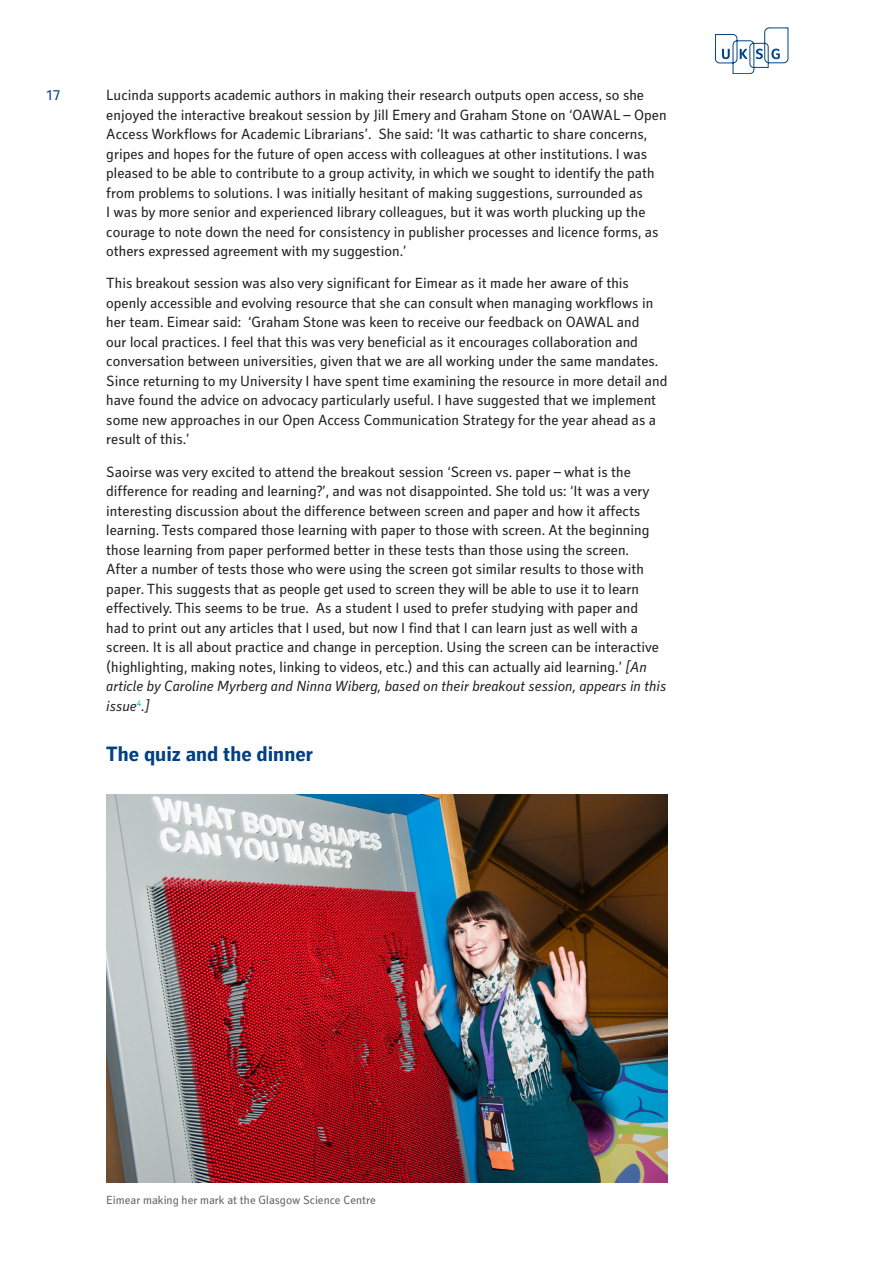
<style>
.page{position:relative;width:893px;height:1263px;background:#fff}
.page>*{position:absolute;margin:0;border:0;box-sizing:border-box;transform-origin:0 0}
.A-Style_Heading{font:700 21px "Secca Std";color:#014081}
.Body{font:15px/19.5px "Secca Std";color:#231f20}
.t1{font:15px "Secca Std";color:#014081}
.t2{font:12px "Secca Std";color:#636366}
.s1{font-style:italic}
</style>
<div class="page">
<svg style="left:715px;top:28px;width:73px;height:46px"></svg>
<img style="left:106px;top:794px;width:562px;height:388px">
<p class="t1" style="left:47px;top:87px;width:15px">17</p>
<p class="Body" style="left:106px;top:86px;width:562px">Lucinda supports academic authors in making their research outputs open access, so she enjoyed the interactive breakout session by Jill Emery and Graham Stone on ‘OAWAL – Open Access Workflows for Academic Librarians’. She said: ‘It was cathartic to share concerns, gripes and hopes for the future of open access with colleagues at other institutions. I was pleased to be able to contribute to a group activity, in which we sought to identify the path from problems to solutions. I was initially hesitant of making suggestions, surrounded as<br>I was by more senior and experienced library colleagues, but it was worth plucking up the courage to note down the need for consistency in publisher processes and licence forms, as others expressed agreement with my suggestion.’</p>
<p class="Body" style="left:106px;top:274px;width:562px">This breakout session was also very significant for Eimear as it made her aware of this openly accessible and evolving resource that she can consult when managing workflows in her team. Eimear said: ‘Graham Stone was keen to receive our feedback on OAWAL and<br>our local practices. I feel that this was very beneficial as it encourages collaboration and conversation between universities, given that we are all working under the same mandates.<br>Since returning to my University I have spent time examining the resource in more detail and have found the advice on advocacy particularly useful. I have suggested that we implement some new approaches in our Open Access Communication Strategy for the year ahead as a result of this.’</p>
<p class="Body" style="left:106px;top:462px;width:561px">Saoirse was very excited to attend the breakout session ‘Screen vs. paper – what is the difference for reading and learning?’, and was not disappointed. She told us: ‘It was a very interesting discussion about the difference between screen and paper and how it affects learning. Tests compared those learning with paper to those with screen. At the beginning those learning from paper performed better in these tests than those using the screen.<br>After a number of tests those who were using the screen got similar results to those with paper. This suggests that as people get used to screen they will be able to use it to learn effectively. This seems to be true. As a student I used to prefer studying with paper and<br>had to print out any articles that I used, but now I find that I can learn just as well with a screen. It is all about practice and change in perception. Using the screen can be interactive (highlighting, making notes, linking to videos, etc.) and this can actually aid learning.’ <span class="s1">[An article by Caroline Myrberg and Ninna Wiberg, based on their breakout session, appears in this issue</span><sup>4</sup><span class="s1">.]</span></p>
<p class="A-Style_Heading" style="left:106px;top:742px;width:208px">The quiz and the dinner</p>
<p class="t2" style="left:106px;top:1193px;width:271px">Eimear making her mark at the Glasgow Science Centre</p>
</div>
